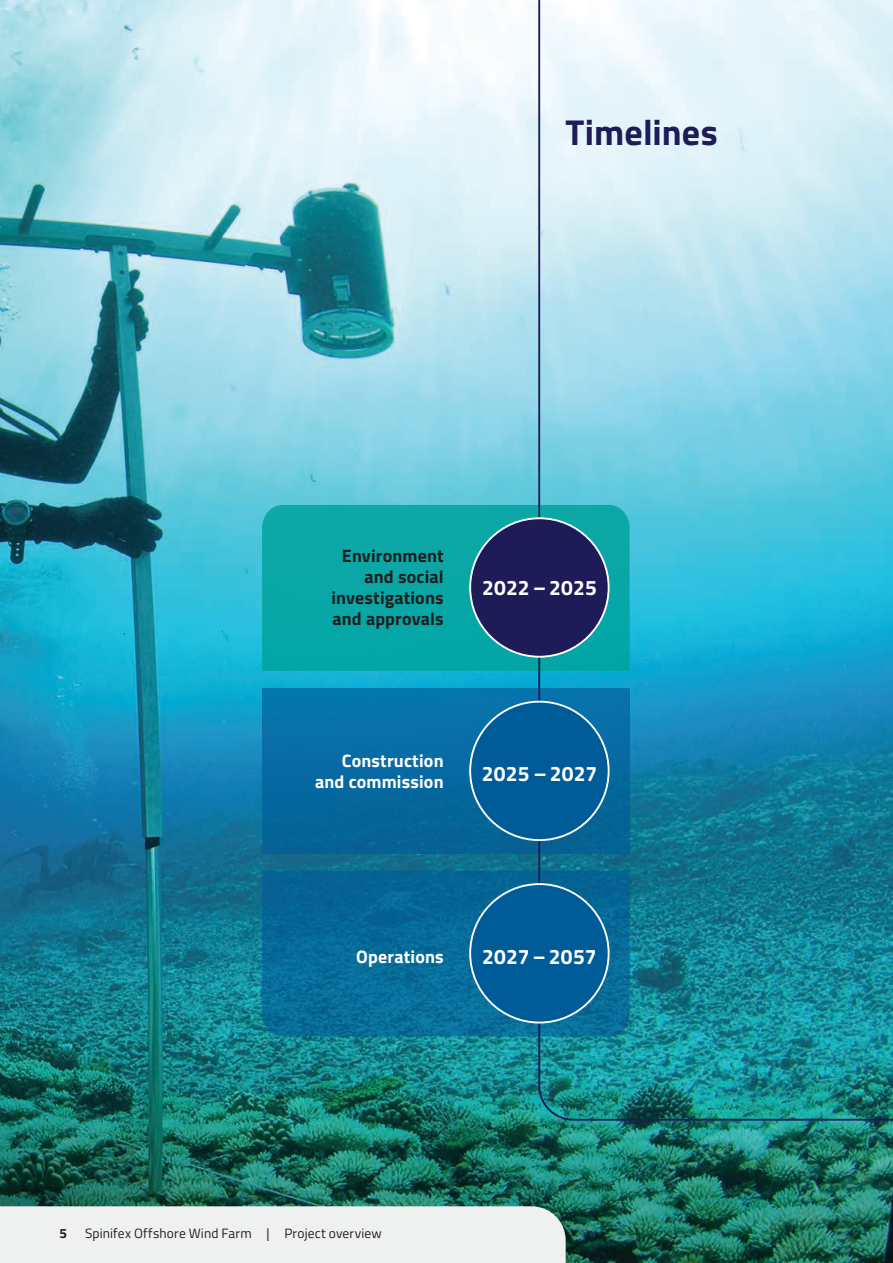
<style>
.page{position:relative;width:893px;height:1263px;background:#fff}
.page>*{position:absolute;margin:0;border:0;box-sizing:border-box;transform-origin:0 0}
.t1{font:700 36px "Titillium Web";letter-spacing:.005em;color:#1e1c58}
.t2{font:700 21px "Titillium Web";letter-spacing:.01em;color:#fff}
.t3{font:700 18px/21px "Titillium Web";letter-spacing:.005em;color:#231f20;text-align:right}
.t4{font:700 18px/21px "Titillium Web";letter-spacing:.01em;color:#fff;text-align:right}
.t5{font:13.5px "Titillium Web";letter-spacing:.01em;color:#231f20}
.t6{font:700 13.5px "Titillium Web";color:#231f20}
</style>
<div class="page">
<img style="left:0;top:0;width:893px;height:1263px">
<div style="left:262px;top:688px;width:368px;height:166px;background:linear-gradient(to bottom,#0877af,#076195)"></div>
<svg style="left:262px;top:871px;width:275px;height:165px;background:#086b98"></svg>
<div style="left:262px;top:505px;width:275px;height:166px;background:#09a7a6"></div>
<svg style="left:537px;top:0;width:356px;height:1121px;background:#63b7cb"></svg>
<div style="left:470px;top:518px;width:139px;height:139px;background:#1e1c58;border-radius:50%"></div>
<div style="left:470px;top:702px;width:139px;height:138px;background:#005c98;border-radius:50%"></div>
<div style="left:470px;top:884px;width:139px;height:138px;background:#005c98;border-radius:50%"></div>
<div style="left:0;top:1206px;width:566px;height:57px;background:#eff1f0"></div>
<h1 class="t1" style="left:566px;top:105px;width:154px">Timelines</h1>
<p class="t3" style="left:331px;top:544px;width:114px">Environment and social investigations and approvals</p>
<p class="t2" style="left:482px;top:571px;width:116px">2022 – 2025</p>
<p class="t4" style="left:315px;top:749px;width:130px">Construction and commission</p>
<p class="t2" style="left:482px;top:757px;width:117px">2025 – 2027</p>
<p class="t4" style="left:356px;top:945px;width:89px">Operations</p>
<p class="t2" style="left:482px;top:941px;width:116px">2027 – 2057</p>
<p class="t6" style="left:60px;top:1223px;width:9px">5</p>
<p class="t5" style="left:85px;top:1223px;width:298px">Spinifex Offshore Wind Farm | Project overview</p>
</div>
